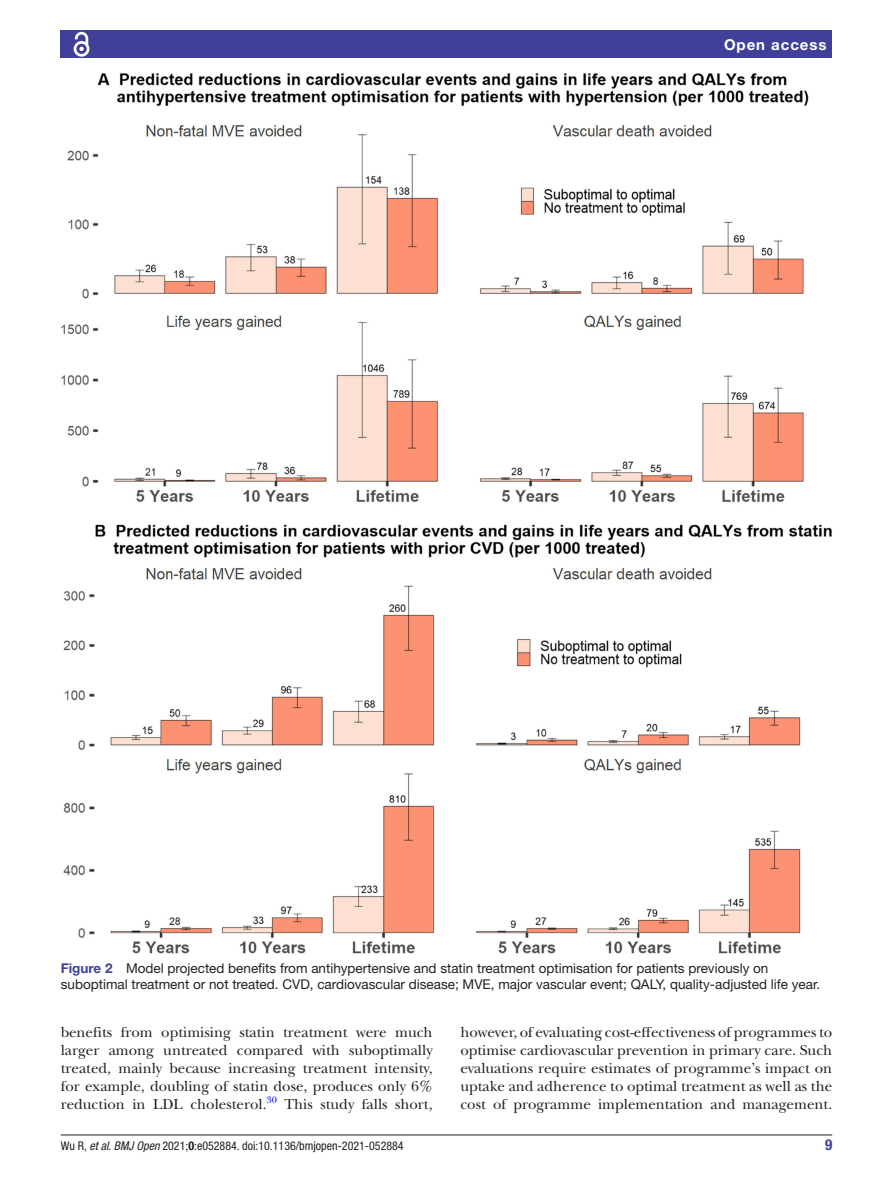
<style>
.page{position:relative;width:893px;height:1191px;background:#fff}
.page>*{position:absolute;margin:0;border:0;box-sizing:border-box;transform-origin:0 0}
.t1{font:15px/18px "New Baskerville";color:#231f20;text-align:justify}
.t2{font:700 15px "Helvetica Neue LT Std";letter-spacing:.065em;color:#fff}
.t3{font:700 condensed 15px "Helvetica Neue LT Std";color:#414099}
.t4{font:13.5px/16.2px "Helvetica Neue LT Std";color:#231f20}
.t5{font:condensed 12px "Helvetica Neue LT Std";color:#231f20}
.t6{font:9.9px "New Baskerville";color:#00f}
.s1{font-weight:700;color:#414099}
.s2{font-style:italic}
.s3{font-weight:700}
</style>
<div class="page">
<hr style="left:61px;top:1134px;width:771px;height:1px;background:#231f20">
<div style="left:61px;top:31px;width:771px;height:27px;background:#414099"></div>
<svg style="left:73px;top:31px;width:17px;height:26px"></svg>
<img style="left:61px;top:73px;width:771px;height:881px">
<p class="t2" style="left:724px;top:35px;width:104px">Open access</p>
<p class="t4" style="left:61px;top:959px;width:761px"><span class="s1">Figure 2</span> Model projected benefits from antihypertensive and statin treatment optimisation for patients previously on suboptimal treatment or not treated. CVD, cardiovascular disease; MVE, major vascular event; QALY, quality-adjusted life year.</p>
<p class="t1" style="left:61px;top:1023px;width:373px">benefits from optimising statin treatment were much larger among untreated compared with suboptimally treated, mainly because increasing treatment intensity, for example, doubling of statin dose, produces only 6% reduction in LDL cholesterol.</p>
<p class="t6" style="left:267px;top:1093px;width:12px">30</p>
<p class="t1" style="left:284px;top:1095px;width:150px">This study falls short,</p>
<p class="t1" style="left:460px;top:1023px;width:373px">however, of evaluating cost-effectiveness of programmes to optimise cardiovascular prevention in primary care. Such evaluations require estimates of programme’s impact on uptake and adherence to optimal treatment as well as the cost of programme implementation and management.</p>
<p class="t5" style="left:61px;top:1138px;width:344px">Wu R, <span class="s2">et al</span>. <span class="s2">BMJ Open</span> 2021;<span class="s3">0</span>:e052884. doi:10.1136/bmjopen-2021-052884</p>
<p class="t3" style="left:825px;top:1135px;width:9px">9</p>
</div>
